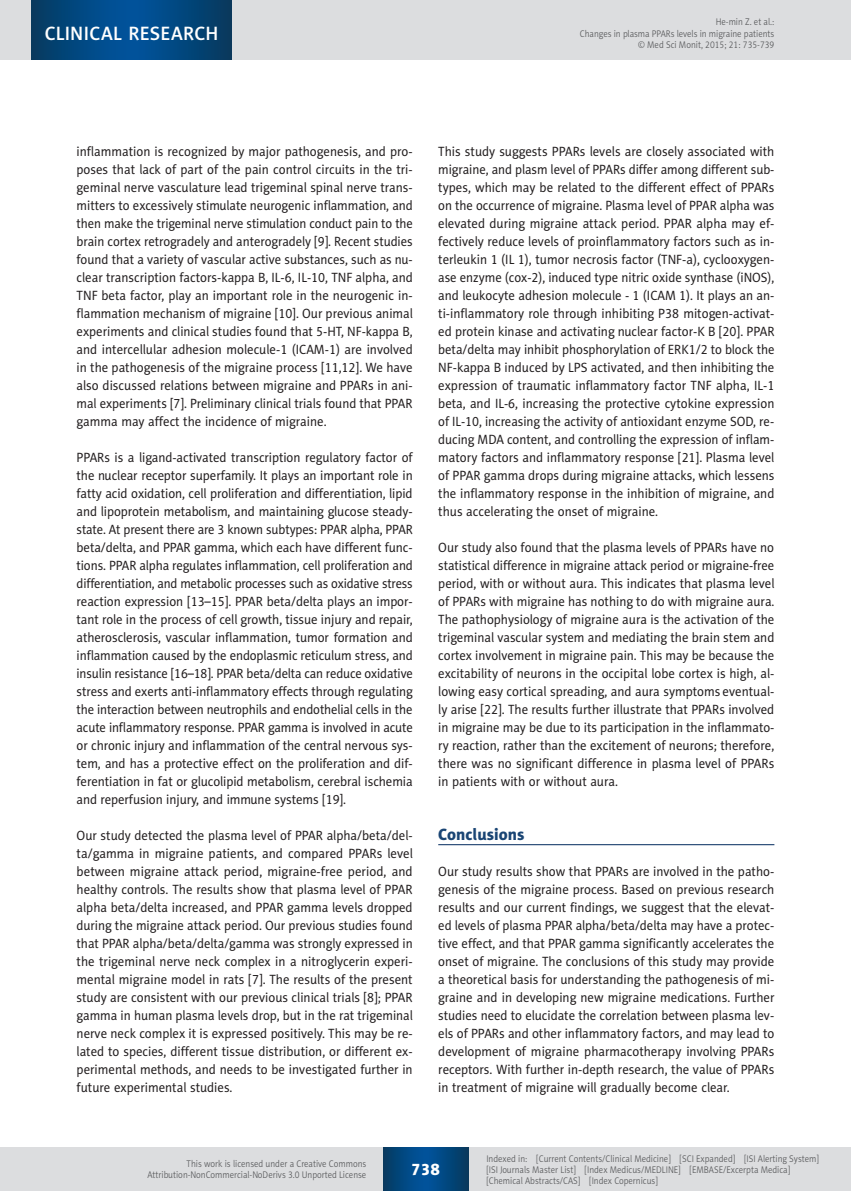
<style>
.page{position:relative;width:851px;height:1191px;background:#fff}
.page>*{position:absolute;margin:0;border:0;box-sizing:border-box;transform-origin:0 0}
.t1{font:19.5px "Naomi Sans EFN Medium";letter-spacing:.015em;color:#fff}
.MSM_Headline_1{font:16.5px "Naomi Sans EFN Heavy";color:#1a4574}
.t2{font:16.5px "Naomi Sans EFN Heavy";color:#fff}
.MSM_Body{font:13.5px/18px "Naomi Sans EFN";color:#231f20;text-align:justify;scale:.95 1}
.t3{font:9.75px/11.2px "Naomi Sans EFN Light";color:#57585a;text-align:right;scale:.9 1}
</style>
<div class="page">
<hr style="left:438px;top:844px;width:336px;height:1px;background:#00295c">
<div style="left:0;top:1148px;width:850px;height:43px;background:#dcdddf"></div>
<svg style="left:383px;top:1147px;width:85px;height:43px;background:#02477e"></svg>
<div style="left:0;top:0;width:850px;height:60px;background:#dcdddf"></div>
<hr style="left:850px;top:0;width:1px;height:60px;background:#dcdddf">
<svg style="left:32px;top:0;width:200px;height:60px;background:#02477e"></svg>
<h1 class="t1" style="left:45px;top:22px;width:175px">CLINICAL RESEARCH</h1>
<p class="t3" style="left:579px;top:16px;width:218px">He-min Z. et al.:<br>Changes in plasma PPARs levels in migraine patients © Med Sci Monit, 2015; 21: 735-739</p>
<p class="MSM_Body" style="left:77px;top:142px;width:355px">inflammation is recognized by major pathogenesis, and pro&shy;poses that lack of part of the pain control circuits in the tri&shy;geminal nerve vasculature lead trigeminal spinal nerve trans&shy;mitters to excessively stimulate neurogenic inflammation, and then make the trigeminal nerve stimulation conduct pain to the brain cortex retrogradely and anterogradely [9]. Recent studies found that a variety of vascular active substances, such as nu&shy;clear transcription factors-kappa B, IL-6, IL-10, TNF alpha, and TNF beta factor, play an important role in the neurogenic in&shy;flammation mechanism of migraine [10]. Our previous animal experiments and clinical studies found that 5-HT, NF-kappa B, and intercellular adhesion molecule-1 (ICAM-1) are involved in the pathogenesis of the migraine process [11,12]. We have also discussed relations between migraine and PPARs in ani&shy;mal experiments [7]. Preliminary clinical trials found that PPAR gamma may affect the incidence of migraine.</p>
<p class="MSM_Body" style="left:77px;top:448px;width:355px">PPARs is a ligand-activated transcription regulatory factor of the nuclear receptor superfamily. It plays an important role in fatty acid oxidation, cell proliferation and differentiation, lipid and lipoprotein metabolism, and maintaining glucose steady&shy;state. At present there are 3 known subtypes: PPAR alpha, PPAR beta/delta, and PPAR gamma, which each have different func&shy;tions. PPAR alpha regulates inflammation, cell proliferation and differentiation, and metabolic processes such as oxidative stress reaction expression [13–15]. PPAR beta/delta plays an impor&shy;tant role in the process of cell growth, tissue injury and repair, atherosclerosis, vascular inflammation, tumor formation and inflammation caused by the endoplasmic reticulum stress, and insulin resistance [16–18]. PPAR beta/delta can reduce oxidative stress and exerts anti-inflammatory effects through regulating the interaction between neutrophils and endothelial cells in the acute inflammatory response. PPAR gamma is involved in acute or chronic injury and inflammation of the central nervous sys&shy;tem, and has a protective effect on the proliferation and dif&shy;ferentiation in fat or glucolipid metabolism, cerebral ischemia and reperfusion injury, and immune systems [19].</p>
<p class="MSM_Body" style="left:77px;top:826px;width:355px">Our study detected the plasma level of PPAR alpha/beta/del&shy;ta/gamma in migraine patients, and compared PPARs level between migraine attack period, migraine-free period, and healthy controls. The results show that plasma level of PPAR alpha beta/delta increased, and PPAR gamma levels dropped during the migraine attack period. Our previous studies found that PPAR alpha/beta/delta/gamma was strongly expressed in the trigeminal nerve neck complex in a nitroglycerin experi&shy;mental migraine model in rats [7]. The results of the present study are consistent with our previous clinical trials [8]; PPAR gamma in human plasma levels drop, but in the rat trigeminal nerve neck complex it is expressed positively. This may be re&shy;lated to species, different tissue distribution, or different ex&shy;perimental methods, and needs to be investigated further in future experimental studies.</p>
<p class="MSM_Body" style="left:438px;top:142px;width:355px">This study suggests PPARs levels are closely associated with migraine, and plasm level of PPARs differ among different sub&shy;types, which may be related to the different effect of PPARs on the occurrence of migraine. Plasma level of PPAR alpha was elevated during migraine attack period. PPAR alpha may ef&shy;fectively reduce levels of proinflammatory factors such as in&shy;terleukin 1 (IL 1), tumor necrosis factor (TNF-a), cyclooxygen&shy;ase enzyme (cox-2), induced type nitric oxide synthase (iNOS), and leukocyte adhesion molecule - 1 (ICAM 1). It plays an an&shy;ti-inflammatory role through inhibiting P38 mitogen-activat&shy;ed protein kinase and activating nuclear factor-K B [20]. PPAR beta/delta may inhibit phosphorylation of ERK1/2 to block the NF-kappa B induced by LPS activated, and then inhibiting the expression of traumatic inflammatory factor TNF alpha, IL-1 beta, and IL-6, increasing the protective cytokine expression of IL-10, increasing the activity of antioxidant enzyme SOD, re&shy;ducing MDA content, and controlling the expression of inflam&shy;matory factors and inflammatory response [21]. Plasma level of PPAR gamma drops during migraine attacks, which lessens the inflammatory response in the inhibition of migraine, and thus accelerating the onset of migraine.</p>
<p class="MSM_Body" style="left:438px;top:538px;width:355px">Our study also found that the plasma levels of PPARs have no statistical difference in migraine attack period or migraine-free period, with or without aura. This indicates that plasma level of PPARs with migraine has nothing to do with migraine aura.<br>The pathophysiology of migraine aura is the activation of the trigeminal vascular system and mediating the brain stem and cortex involvement in migraine pain. This may be because the excitability of neurons in the occipital lobe cortex is high, al&shy;lowing easy cortical spreading, and aura symptoms eventual&shy;ly arise [22]. The results further illustrate that PPARs involved in migraine may be due to its participation in the inflammato&shy;ry reaction, rather than the excitement of neurons; therefore, there was no significant difference in plasma level of PPARs in patients with or without aura.</p>
<p class="MSM_Headline_1" style="left:438px;top:824px;width:88px">Conclusions</p>
<p class="MSM_Body" style="left:438px;top:862px;width:355px">Our study results show that PPARs are involved in the patho&shy;genesis of the migraine process. Based on previous research results and our current findings, we suggest that the elevat&shy;ed levels of plasma PPAR alpha/beta/delta may have a protec&shy;tive effect, and that PPAR gamma significantly accelerates the onset of migraine. The conclusions of this study may provide a theoretical basis for understanding the pathogenesis of mi&shy;graine and in developing new migraine medications. Further studies need to elucidate the correlation between plasma lev&shy;els of PPARs and other inflammatory factors, and may lead to development of migraine pharmacotherapy involving PPARs receptors. With further in-depth research, the value of PPARs in treatment of migraine will gradually become clear.</p>
<p class="t3" style="left:147px;top:1158px;width:245px">This work is licensed under a Creative Commons<br>Attribution-NonCommercial-NoDerivs 3.0 Unported License</p>
<p class="t2" style="left:411px;top:1159px;width:30px">738</p>
<p class="t3" style="left:486px;top:1152px;width:371px;text-align:left">Indexed in: [Current Contents/Clinical Medicine] [SCI Expanded] [ISI Alerting System] [ISI Journals Master List] [Index Medicus/MEDLINE] [EMBASE/Excerpta Medica] [Chemical Abstracts/CAS] [Index Copernicus]</p>
</div>
